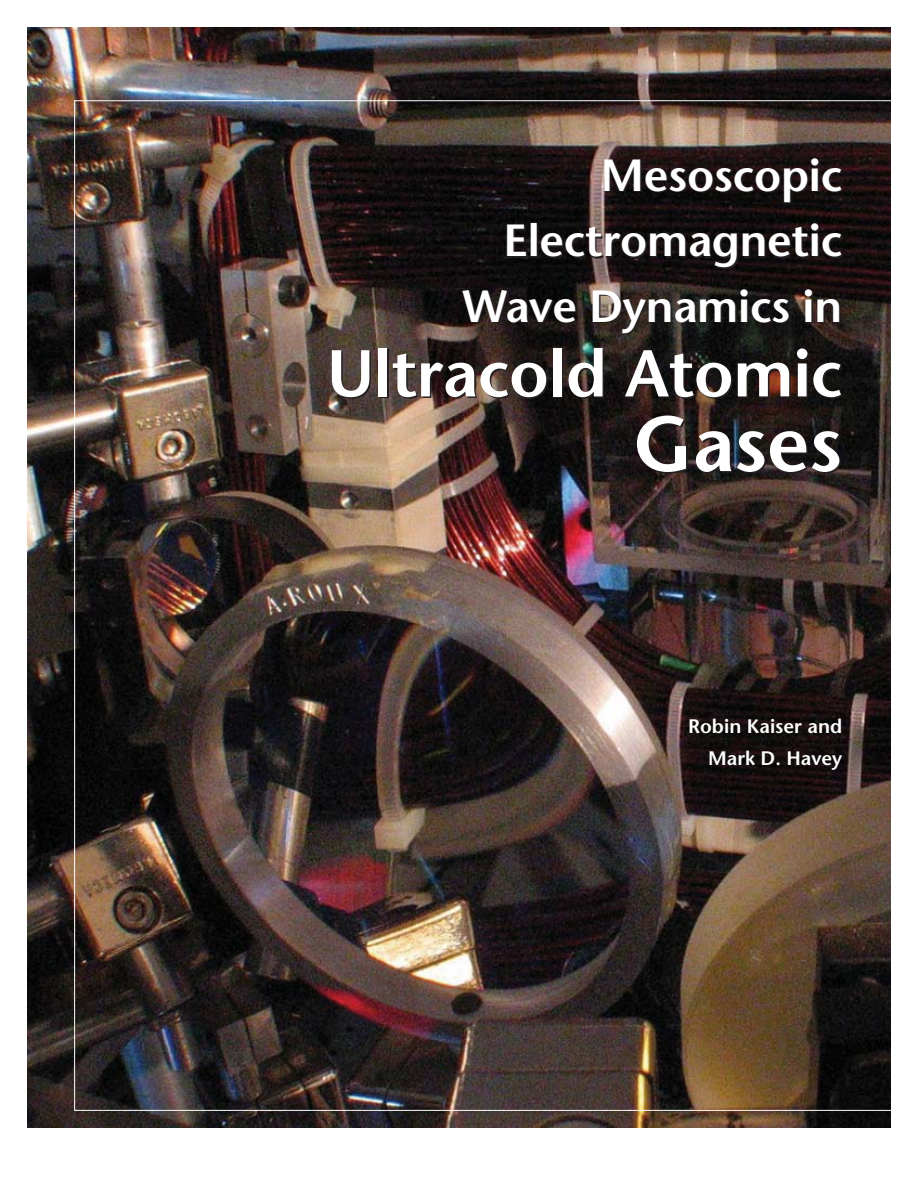
<style>
.page{position:relative;width:918px;height:1188px;background:#fff}
.page>*{position:absolute;margin:0;border:0;box-sizing:border-box;transform-origin:0 0}
.t1{font:600 78px "Stone Sans";letter-spacing:-.005em;color:#fff}
.t2{font:600 66px "Stone Sans";letter-spacing:-.005em;color:#fff}
.t3{font:600 45px/65.7px "Stone Sans";letter-spacing:-.005em;color:#fff;text-align:right}
.t4{font:600 19.5px/31.5px "Stone Sans";color:#fff;text-align:right}
</style>
<div class="page">
<img style="left:27px;top:27px;width:864px;height:1101px">
<p class="t3" style="left:463px;top:147px;width:381px">Mesoscopic<br>Electromagnetic<br>Wave Dynamics in</p>
<h2 class="t2" style="left:327px;top:348px;width:517px">Ultracold Atomic</h2>
<h1 class="t1" style="left:633px;top:414px;width:210px">Gases</h1>
<p class="t4" style="left:688px;top:713px;width:155px">Robin Kaiser and<br>Mark D. Havey</p>
</div>
